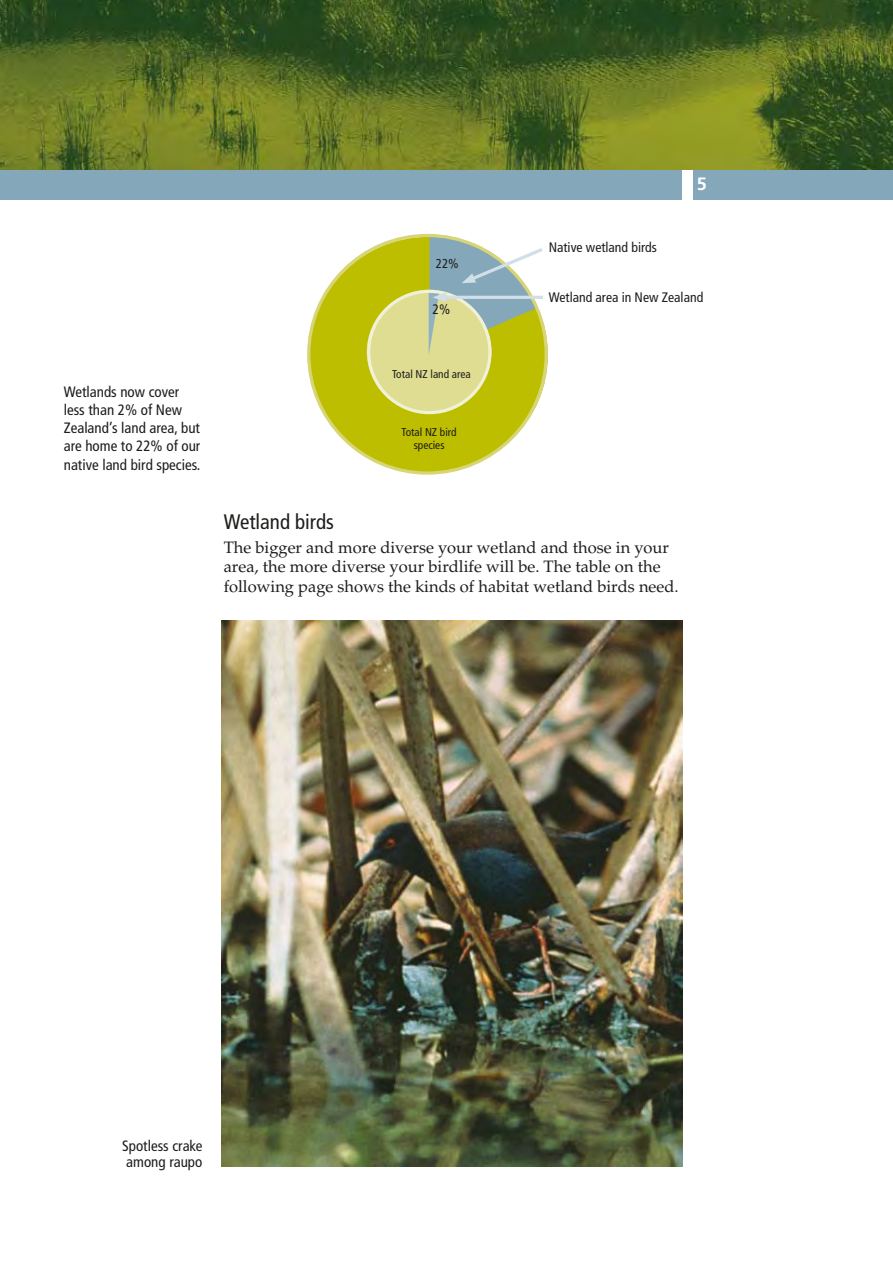
<style>
.page{position:relative;width:893px;height:1263px;background:#fff}
.page>*{position:absolute;margin:0;border:0;box-sizing:border-box;transform-origin:0 0}
.t1{font:condensed 21px "Frutiger";color:#1d1d1b}
.t2{font:700 17.85px "Frutiger";color:#fff}
.t3{font:16.5px/19.5px "Palatino";color:#1d1d1b}
.t4{font:condensed 15px/18px "Frutiger";color:#1d1d1b}
.t5{font:condensed 13.8px "Frutiger";color:#1d1d1b}
.t6{font:condensed 12.9px "Frutiger";color:#1d1d1b}
.t7{font:condensed 11.4px/12.9px "Frutiger";color:#1d1d1b;text-align:center}
</style>
<div class="page">
<img style="left:0;top:0;width:893px;height:170px">
<div style="left:0;top:170px;width:893px;height:30px;background:#85a7ba"></div>
<div style="left:682px;top:170px;width:11px;height:31px;background:#fff"></div>
<div style="left:309px;top:237px;width:239px;height:236px;background:#bebe00;border-radius:50%"></div>
<div style="left:367px;top:291px;width:124px;height:122px;background:#dfdd92;border-radius:50%"></div>
<div style="left:367px;top:290px;width:125px;height:124px;border:3px solid #f0f1d6;border-radius:50%"></div>
<svg style="left:429px;top:234px;width:117px;height:121px"></svg>
<img style="left:221px;top:621px;width:461px;height:546px">
<p class="t4" style="left:64px;top:383px;width:138px">Wetlands now cover less than 2% of New<br>Zealand’s land area, but are home to 22% of our</p>
<p class="t4" style="left:64px;top:456px;width:138px">native land bird species.</p>
<p class="t6" style="left:436px;top:256px;width:24px">22%</p>
<p class="t5" style="left:432px;top:302px;width:19px">2%</p>
<p class="t7" style="left:392px;top:367px;width:80px">Total NZ land area</p>
<p class="t7" style="left:402px;top:426px;width:57px">Total NZ bird species</p>
<p class="t2" style="left:697px;top:173px;width:12px">5</p>
<p class="t5" style="left:549px;top:240px;width:110px">Native wetland birds</p>
<p class="t5" style="left:549px;top:289px;width:156px">Wetland area in New Zealand</p>
<p class="t1" style="left:224px;top:509px;width:112px">Wetland birds</p>
<p class="t3" style="left:224px;top:538px;width:456px">The bigger and more diverse your wetland and those in your area, the more diverse your birdlife will be. The table on the following page shows the kinds of habitat wetland birds need.</p>
<p class="t4" style="left:122px;top:1137px;width:82px;line-height:16.5px">Spotless crake among raupo</p>
</div>
